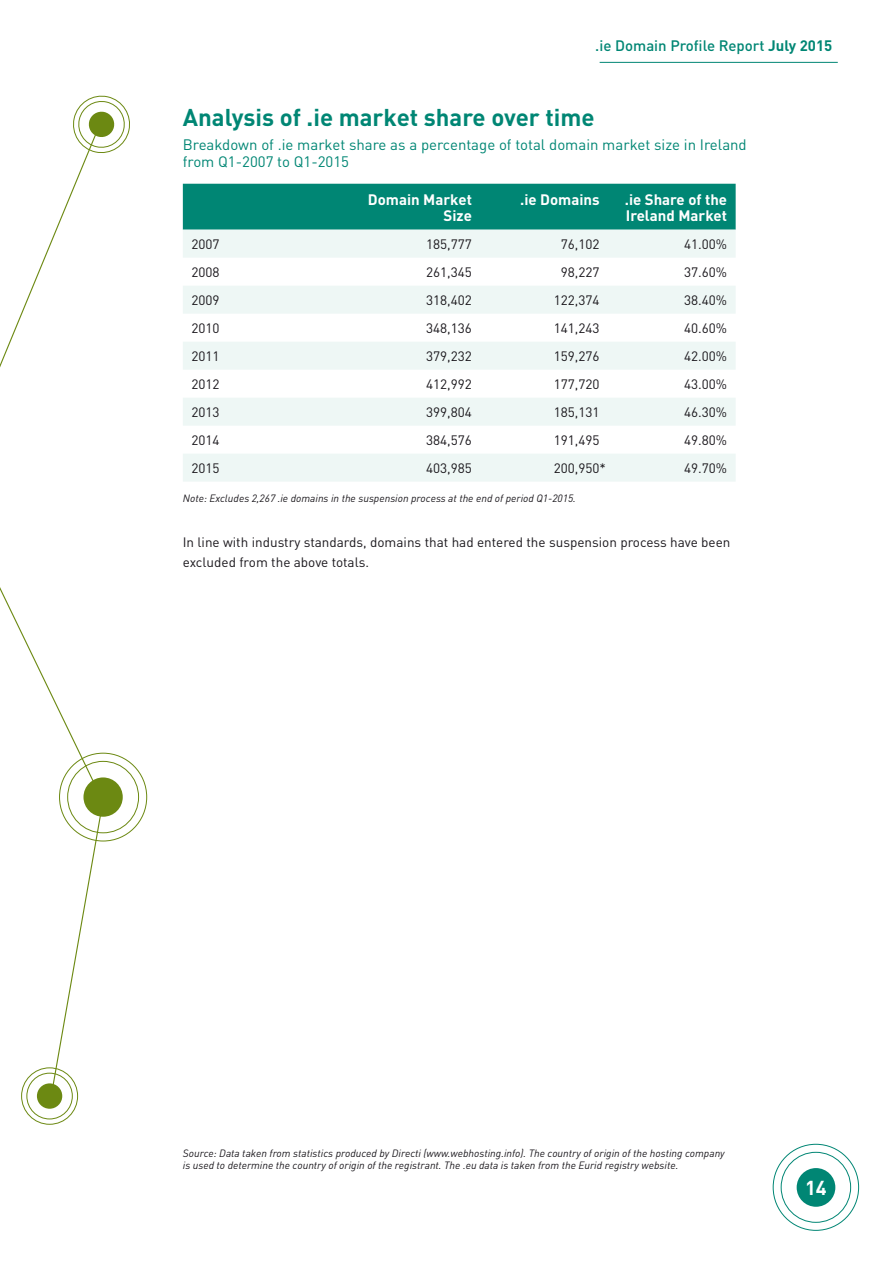
<style>
.page{position:relative;width:893px;height:1263px;background:#fff}
.page>*{position:absolute;margin:0;border:0;box-sizing:border-box;transform-origin:0 0}
.Chart_Head_1{font:700 24px "DIN";color:#008674}
.t1{font:700 19.95px "DIN";color:#fff}
.Chart_Head_2{font:15px/16.5px "DIN";color:#008674}
.Table_Head{font:700 15px/16.5px "DIN";color:#fff;text-align:right}
.t2{font:500 15px "DIN";color:#008674}
.Table_Body{font:13.5px "DIN";color:#1a171c}
.Din_body__4{font:13.5px/19.5px "DIN";color:#1a171c}
.Source{font:italic 10.5px/12px "DIN";color:#1a171c}
.s1{font-weight:700}
</style>
<div class="page">
<div style="left:83px;top:777px;width:40px;height:40px;background:#6c8912;border-radius:50%"></div>
<div style="left:37px;top:1083px;width:25px;height:26px;background:#6c8912;border-radius:50%"></div>
<div style="left:26px;top:1073px;width:47px;height:46px;border:1px solid #6c8912;border-radius:50%"></div>
<svg style="left:0;top:587px;width:105px;height:511px"></svg>
<svg style="left:0;top:95px;width:130px;height:273px"></svg>
<div style="left:797px;top:1168px;width:38px;height:39px;background:#008674;border-radius:50%"></div>
<div style="left:781px;top:1152px;width:70px;height:71px;border:1px solid #008674;border-radius:50%"></div>
<hr style="left:600px;top:62px;width:238px;height:1px;background:#008674">
<div style="left:183px;top:184px;width:553px;height:46px;background:#008674"></div>
<svg style="left:183px;top:230px;width:553px;height:252px;fill:#eef7f5"></svg>
<h3 class="t2" style="left:595px;top:36px;width:239px">.ie Domain Profile Report <span class="s1">July 2015</span></h3>
<p class="Chart_Head_1" style="left:183px;top:102px;width:413px">Analysis of .ie market share over time</p>
<p class="Chart_Head_2" style="left:183px;top:136px;width:565px">Breakdown of .ie market share as a percentage of total domain market size in Ireland from Q1-2007 to Q1-2015</p>
<p class="Table_Head" style="left:368px;top:190px;width:106px">Domain Market<br>Size</p>
<p class="Table_Head" style="left:520px;top:190px;width:81px">.ie Domains</p>
<p class="Table_Head" style="left:625px;top:190px;width:104px;text-align:left">.ie Share of the<br>Ireland Market</p>
<p class="Table_Body" style="left:191px;top:236px;width:30px">2007</p>
<p class="Table_Body" style="left:426px;top:236px;width:47px">185,777</p>
<p class="Table_Body" style="left:561px;top:236px;width:40px">76,102</p>
<p class="Table_Body" style="left:684px;top:236px;width:45px">41.00%</p>
<p class="Table_Body" style="left:191px;top:264px;width:30px">2008</p>
<p class="Table_Body" style="left:426px;top:264px;width:47px">261,345</p>
<p class="Table_Body" style="left:561px;top:264px;width:40px">98,227</p>
<p class="Table_Body" style="left:684px;top:264px;width:45px">37.60%</p>
<p class="Table_Body" style="left:191px;top:292px;width:30px">2009</p>
<p class="Table_Body" style="left:426px;top:292px;width:47px">318,402</p>
<p class="Table_Body" style="left:554px;top:292px;width:47px">122,374</p>
<p class="Table_Body" style="left:684px;top:292px;width:45px">38.40%</p>
<p class="Table_Body" style="left:191px;top:320px;width:30px">2010</p>
<p class="Table_Body" style="left:426px;top:320px;width:47px">348,136</p>
<p class="Table_Body" style="left:554px;top:320px;width:47px">141,243</p>
<p class="Table_Body" style="left:684px;top:320px;width:45px">40.60%</p>
<p class="Table_Body" style="left:191px;top:348px;width:30px">2011</p>
<p class="Table_Body" style="left:426px;top:348px;width:47px">379,232</p>
<p class="Table_Body" style="left:554px;top:348px;width:47px">159,276</p>
<p class="Table_Body" style="left:684px;top:348px;width:45px">42.00%</p>
<p class="Table_Body" style="left:191px;top:376px;width:30px">2012</p>
<p class="Table_Body" style="left:426px;top:376px;width:47px">412,992</p>
<p class="Table_Body" style="left:554px;top:376px;width:47px">177,720</p>
<p class="Table_Body" style="left:684px;top:376px;width:45px">43.00%</p>
<p class="Table_Body" style="left:191px;top:404px;width:30px">2013</p>
<p class="Table_Body" style="left:426px;top:404px;width:47px">399,804</p>
<p class="Table_Body" style="left:554px;top:404px;width:47px">185,131</p>
<p class="Table_Body" style="left:684px;top:404px;width:45px">46.30%</p>
<p class="Table_Body" style="left:191px;top:432px;width:30px">2014</p>
<p class="Table_Body" style="left:426px;top:432px;width:47px">384,576</p>
<p class="Table_Body" style="left:554px;top:432px;width:47px">191,495</p>
<p class="Table_Body" style="left:684px;top:432px;width:45px">49.80%</p>
<p class="Table_Body" style="left:191px;top:460px;width:30px">2015</p>
<p class="Table_Body" style="left:426px;top:460px;width:47px">403,985</p>
<p class="Table_Body" style="left:554px;top:460px;width:54px">200,950*</p>
<p class="Table_Body" style="left:684px;top:460px;width:45px">49.70%</p>
<p class="Source" style="left:183px;top:492px;width:395px">Note: Excludes 2,267 .ie domains in the suspension process at the end of period Q1-2015.</p>
<p class="Din_body__4" style="left:183px;top:532px;width:549px">In line with industry standards, domains that had entered the suspension process have been excluded from the above totals.</p>
<p class="Source" style="left:183px;top:1147px;width:543px">Source: Data taken from statistics produced by Directi (www.webhosting.info). The country of origin of the hosting company is used to determine the country of origin of the registrant. The .eu data is taken from the Eurid registry website.</p>
<h2 class="t1" style="left:805px;top:1174px;width:23px">14</h2>
</div>
